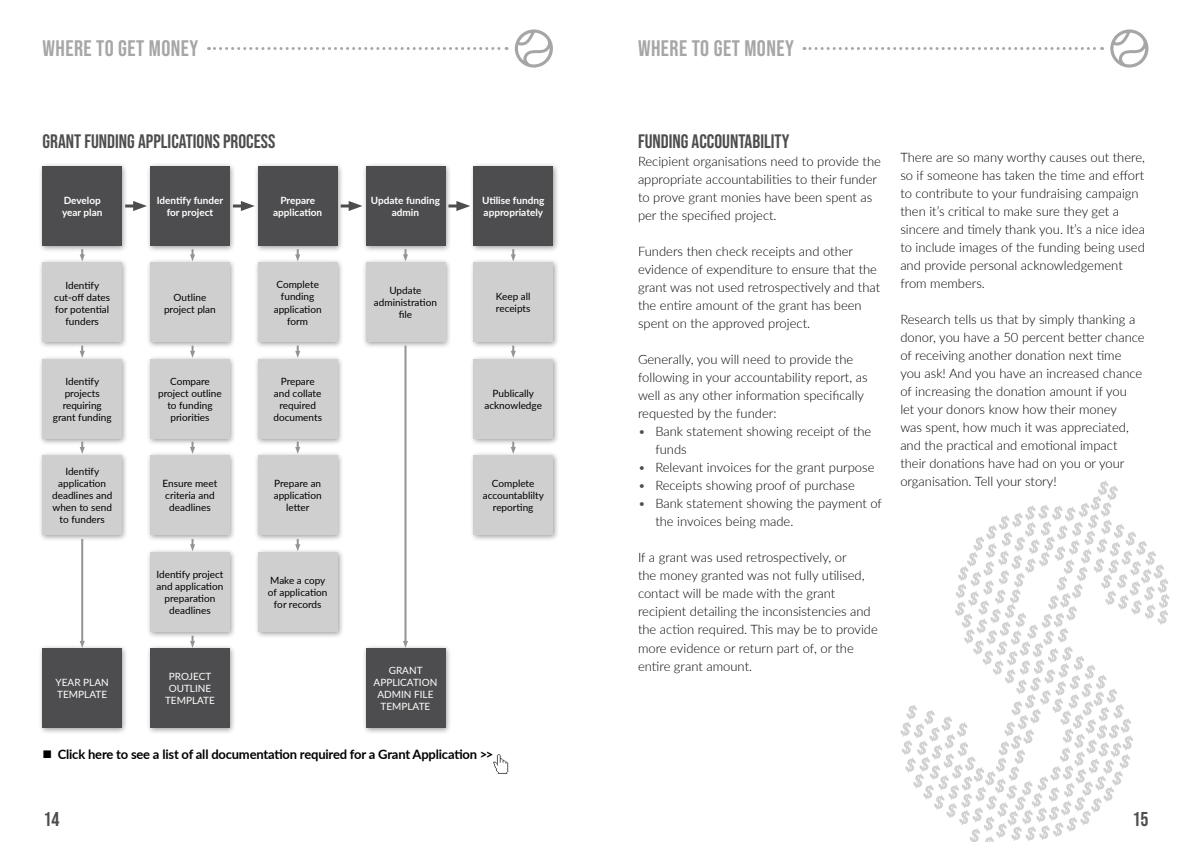
<style>
.page{position:relative;width:1191px;height:842px;background:#fff}
.page>*{position:absolute;margin:0;border:0;box-sizing:border-box;transform-origin:0 0}
.t1{font:22.5px "Bebas Neue";letter-spacing:.02em;color:#a6a6a7}
.t2{font:20px "Bebas Neue";color:#4d4d4f}
.t3{font:19.5px "Bebas Neue";color:#4d4d4f}
.t4{font:300 13px/18px "Lato";color:#000}
.t5{font:700 13px "Lato";letter-spacing:-.015em;color:#000}
.t6{font:10px/12px "Lato";color:#000;text-align:center}
.t7{font:700 10px/12px "Lato";color:#fff;text-align:center}
.t8{font:10px/12px "Lato";color:#fff;text-align:center}
.s1{color:#4d4d4f}
</style>
<div class="page">
<svg style="left:493px;top:754px;width:15px;height:20px"></svg>
<svg style="left:900px;top:481px;width:269px;height:361px"></svg>
<div style="left:38px;top:162px;width:522px;height:91px;background:#000;opacity:.4"></div>
<div style="left:43px;top:166px;width:79px;height:80px;background:#4d4d4f"></div>
<div style="left:258px;top:166px;width:79px;height:80px;background:#4d4d4f"></div>
<div style="left:150px;top:166px;width:80px;height:80px;background:#4d4d4f"></div>
<div style="left:366px;top:166px;width:79px;height:80px;background:#4d4d4f"></div>
<div style="left:473px;top:166px;width:80px;height:80px;background:#4d4d4f"></div>
<div style="left:38px;top:258px;width:522px;height:91px;background:#000;opacity:.4"></div>
<div style="left:43px;top:263px;width:79px;height:79px;background:#cfcfd0"></div>
<div style="left:258px;top:263px;width:79px;height:79px;background:#cfcfd0"></div>
<div style="left:150px;top:263px;width:80px;height:79px;background:#cfcfd0"></div>
<div style="left:366px;top:263px;width:79px;height:79px;background:#cfcfd0"></div>
<div style="left:473px;top:263px;width:80px;height:79px;background:#cfcfd0"></div>
<div style="left:38px;top:355px;width:522px;height:91px;background:#000;opacity:.4"></div>
<div style="left:43px;top:359px;width:79px;height:80px;background:#cfcfd0"></div>
<div style="left:258px;top:359px;width:79px;height:80px;background:#cfcfd0"></div>
<div style="left:150px;top:359px;width:80px;height:80px;background:#cfcfd0"></div>
<div style="left:473px;top:359px;width:80px;height:80px;background:#cfcfd0"></div>
<div style="left:38px;top:451px;width:522px;height:91px;background:#000;opacity:.4"></div>
<div style="left:43px;top:456px;width:79px;height:79px;background:#cfcfd0"></div>
<div style="left:258px;top:456px;width:79px;height:79px;background:#cfcfd0"></div>
<div style="left:150px;top:456px;width:80px;height:79px;background:#cfcfd0"></div>
<div style="left:473px;top:456px;width:80px;height:79px;background:#cfcfd0"></div>
<div style="left:146px;top:548px;width:198px;height:91px;background:#000;opacity:.4"></div>
<div style="left:258px;top:552px;width:79px;height:80px;background:#cfcfd0"></div>
<div style="left:150px;top:552px;width:80px;height:80px;background:#cfcfd0"></div>
<div style="left:38px;top:644px;width:414px;height:91px;background:#000;opacity:.4"></div>
<div style="left:43px;top:649px;width:79px;height:79px;background:#4d4d4f"></div>
<div style="left:150px;top:649px;width:80px;height:79px;background:#4d4d4f"></div>
<div style="left:366px;top:649px;width:79px;height:79px;background:#4d4d4f"></div>
<hr style="left:125px;top:204px;width:14px;height:3px;background:#4d4d4f">
<svg style="left:133px;top:201px;width:14px;height:10px"></svg>
<svg style="left:80px;top:249px;width:5px;height:12px"></svg>
<svg style="left:80px;top:346px;width:5px;height:12px"></svg>
<svg style="left:80px;top:442px;width:5px;height:12px"></svg>
<hr style="left:81px;top:539px;width:2px;height:103px;background:#949495">
<svg style="left:80px;top:641px;width:5px;height:7px"></svg>
<svg style="left:190px;top:249px;width:5px;height:12px"></svg>
<svg style="left:190px;top:346px;width:5px;height:12px"></svg>
<svg style="left:190px;top:442px;width:5px;height:12px"></svg>
<svg style="left:190px;top:539px;width:5px;height:12px"></svg>
<svg style="left:190px;top:636px;width:5px;height:12px"></svg>
<svg style="left:295px;top:249px;width:5px;height:12px"></svg>
<svg style="left:295px;top:346px;width:5px;height:12px"></svg>
<svg style="left:295px;top:442px;width:5px;height:12px"></svg>
<svg style="left:295px;top:539px;width:5px;height:12px"></svg>
<svg style="left:403px;top:249px;width:5px;height:12px"></svg>
<hr style="left:404px;top:346px;width:2px;height:296px;background:#949495">
<svg style="left:403px;top:641px;width:5px;height:7px"></svg>
<svg style="left:511px;top:249px;width:5px;height:12px"></svg>
<svg style="left:511px;top:346px;width:5px;height:12px"></svg>
<svg style="left:511px;top:442px;width:5px;height:12px"></svg>
<svg style="left:233px;top:201px;width:22px;height:10px"></svg>
<svg style="left:341px;top:201px;width:21px;height:10px"></svg>
<hr style="left:448px;top:204px;width:14px;height:3px;background:#4d4d4f">
<svg style="left:456px;top:201px;width:14px;height:10px"></svg>
<svg style="left:804px;top:47px;width:298px;height:3px"></svg>
<svg style="left:208px;top:47px;width:299px;height:3px"></svg>
<svg style="left:1110px;top:29px;width:38px;height:39px"></svg>
<svg style="left:515px;top:29px;width:38px;height:39px"></svg>
<h1 class="t1" style="left:43px;top:36px;width:157px">WHERE TO GET MONEY</h1>
<h1 class="t1" style="left:638px;top:36px;width:157px">WHERE TO GET MONEY</h1>
<h3 class="t3" style="left:43px;top:131px;width:234px">GRANT FUNDING APPLICATIONS PROCESS</h3>
<p class="t7" style="left:62px;top:194px;width:42px;text-align:left">Develop year plan</p>
<p class="t6" style="left:54px;top:278px;width:57px">Identify cut-off dates for potential funders</p>
<p class="t6" style="left:53px;top:375px;width:60px">Identify projects requiring grant funding</p>
<p class="t6" style="left:52px;top:465px;width:62px">Identify application deadlines and when to send to funders</p>
<p class="t7" style="left:157px;top:194px;width:68px">Identify funder for project</p>
<p class="t7" style="left:273px;top:194px;width:51px">Prepare application</p>
<p class="t7" style="left:371px;top:194px;width:71px">Update funding admin</p>
<p class="t7" style="left:482px;top:194px;width:64px;text-align:left">Utilise fundng appropriately</p>
<p class="t6" style="left:164px;top:290px;width:53px">Outline project plan</p>
<p class="t6" style="left:274px;top:278px;width:50px">Complete funding application form</p>
<p class="t6" style="left:374px;top:284px;width:64px">Update administration file</p>
<p class="t6" style="left:496px;top:290px;width:36px;text-align:left">Keep all receipts</p>
<p class="t6" style="left:158px;top:375px;width:65px">Compare project outline to funding priorities</p>
<p class="t6" style="left:273px;top:375px;width:50px">Prepare and collate required documents</p>
<p class="t6" style="left:484px;top:387px;width:59px">Publically acknowledge</p>
<p class="t6" style="left:163px;top:477px;width:56px">Ensure meet criteria and deadlines</p>
<p class="t6" style="left:274px;top:477px;width:50px">Prepare an application letter</p>
<p class="t6" style="left:483px;top:477px;width:63px">Complete accountablilty reporting</p>
<p class="t6" style="left:156px;top:568px;width:68px">Identify project and application preparation deadlines</p>
<p class="t6" style="left:268px;top:574px;width:61px">Make a copy of application for records</p>
<p class="t8" style="left:56px;top:676px;width:55px;text-align:left">YEAR PLAN<br>TEMPLATE</p>
<p class="t8" style="left:165px;top:670px;width:51px">PROJECT<br>OUTLINE<br>TEMPLATE</p>
<p class="t8" style="left:373px;top:664px;width:65px">GRANT<br>APPLICATION<br>ADMIN FILE<br>TEMPLATE</p>
<p class="t5" style="left:43px;top:744px;width:452px">■ Click here to see a list of all documentation required for a Grant Application &gt;&gt;</p>
<h3 class="t3" style="left:638px;top:131px;width:153px">FUNDING ACCOUNTABILITY</h3>
<p class="t4" style="left:638px;top:152px;width:244px">Recipient organisations need to provide the appropriate accountabilities to their funder to prove grant monies have been spent as per the specified project.</p>
<p class="t4" style="left:638px;top:242px;width:244px">Funders then check receipts and other evidence of expenditure to ensure that the grant was not used retrospectively and that the entire amount of the grant has been spent on the approved project.</p>
<p class="t4" style="left:638px;top:350px;width:231px">Generally, you will need to provide the following in your accountability report, as well as any other information specifically requested by the funder:</p>
<p class="t4" style="left:655px;top:422px;width:217px;text-indent:-17px"><span class="s1">•</span> Bank statement showing receipt of the funds</p>
<p class="t4" style="left:638px;top:458px;width:238px"><span class="s1">•</span> Relevant invoices for the grant purpose</p>
<p class="t4" style="left:638px;top:476px;width:218px"><span class="s1">•</span> Receipts showing proof of purchase</p>
<p class="t4" style="left:655px;top:494px;width:228px;text-indent:-17px"><span class="s1">•</span> Bank statement showing the payment of the invoices being made.</p>
<p class="t4" style="left:638px;top:548px;width:241px">If a grant was used retrospectively, or<br>the money granted was not fully utilised, contact will be made with the grant recipient detailing the inconsistencies and the action required. This may be to provide more evidence or return part of, or the entire grant amount.</p>
<p class="t4" style="left:900px;top:148px;width:246px">There are so many worthy causes out there, so if someone has taken the time and effort to contribute to your fundraising campaign then it’s critical to make sure they get a sincere and timely thank you. It’s a nice idea to include images of the funding being used and provide personal acknowledgement from members.</p>
<p class="t4" style="left:900px;top:310px;width:246px">Research tells us that by simply thanking a donor, you have a 50 percent better chance of receiving another donation next time you ask! And you have an increased chance of increasing the donation amount if you<br>let your donors know how their money<br>was spent, how much it was appreciated, and the practical and emotional impact their donations have had on you or your organisation. Tell your story!</p>
<h2 class="t2" style="left:43px;top:808px;width:17px">14</h2>
<h2 class="t2" style="left:1132px;top:808px;width:17px">15</h2>
</div>
